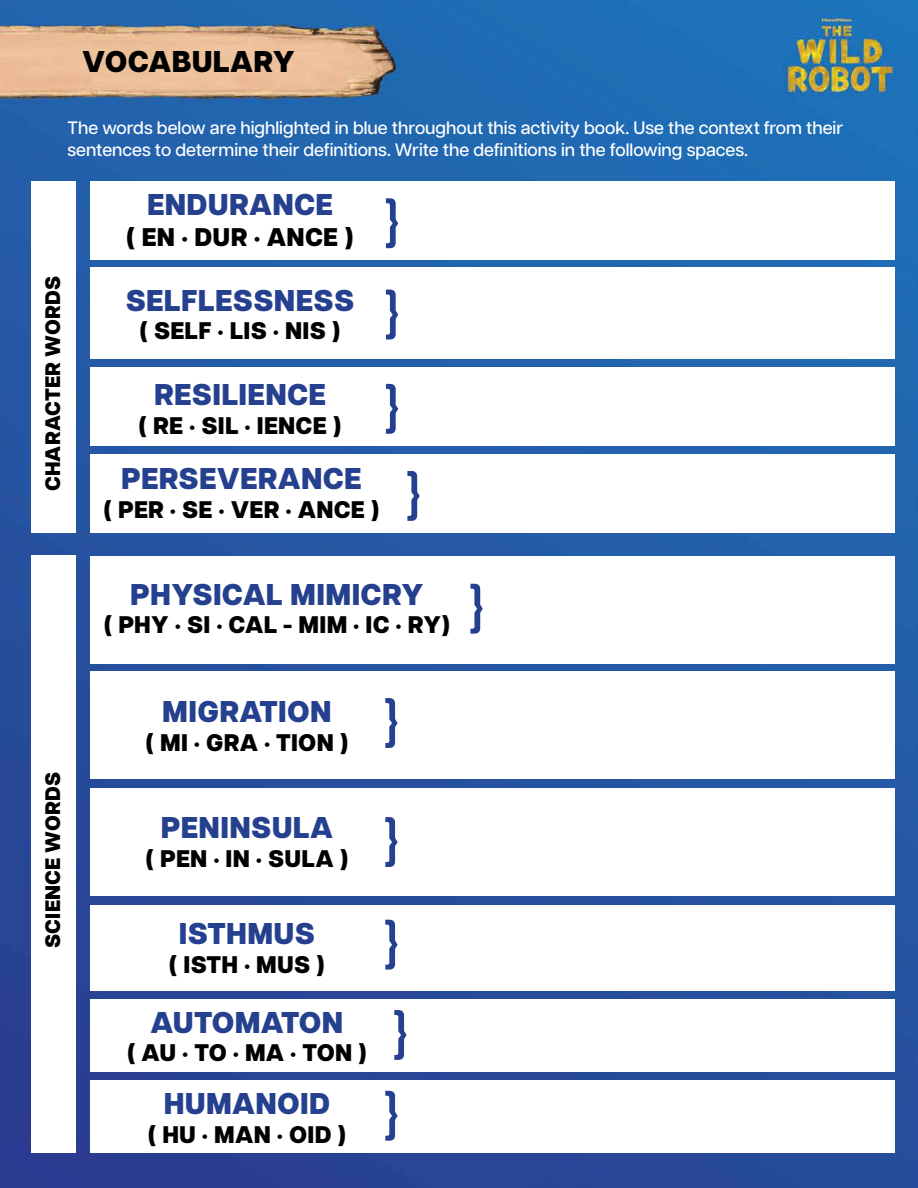
<style>
.page{position:relative;width:918px;height:1188px;background:#fff}
.page>*{position:absolute;margin:0;border:0;box-sizing:border-box;transform-origin:0 0}
.t1{font:500 57px/92.8px "Articulat CF";color:#25408f}
.t2{font:800 30px "Articulat CF";letter-spacing:.01em;color:#25408f}
.t3{font:800 30px "Articulat CF";letter-spacing:.01em;color:#000}
.t4{font:800 25.5px "Articulat CF";letter-spacing:.01em;color:#000}
.t5{font:800 24px "Articulat CF";letter-spacing:.01em;color:#000}
.t6{font:800 21px "Articulat CF";letter-spacing:.01em;color:#000}
.t7{font:500 18px/21.6px "Articulat CF";color:#fff}
</style>
<div class="page">
<img style="left:0;top:1px;width:918px;height:1187px">
<div style="left:90px;top:181px;width:804px;height:78px;background:#fff"></div>
<div style="left:31px;top:181px;width:45px;height:352px;background:#fff"></div>
<div style="left:31px;top:556px;width:45px;height:597px;background:#fff"></div>
<div style="left:90px;top:267px;width:804px;height:92px;background:#fff"></div>
<div style="left:90px;top:905px;width:804px;height:85px;background:#fff"></div>
<div style="left:90px;top:455px;width:804px;height:78px;background:#fff"></div>
<div style="left:90px;top:999px;width:804px;height:73px;background:#fff"></div>
<div style="left:90px;top:1080px;width:804px;height:73px;background:#fff"></div>
<div style="left:90px;top:368px;width:804px;height:78px;background:#fff"></div>
<div style="left:90px;top:556px;width:804px;height:107px;background:#fff"></div>
<div style="left:90px;top:671px;width:804px;height:108px;background:#fff"></div>
<div style="left:90px;top:788px;width:804px;height:108px;background:#fff"></div>
<h2 class="t3" style="left:82px;top:39px;width:214px">VOCABULARY</h2>
<p class="t7" style="left:68px;top:116px;width:777px">The words below are highlighted in blue throughout this activity book. Use the context from their sentences to determine their definitions. Write the definitions in the following spaces.</p>
<h2 class="t2" style="left:147px;top:182px;width:187px">ENDURANCE</h2>
<h3 class="t4" style="left:126px;top:218px;width:229px">( EN • DUR • ANCE )</h3>
<h1 class="t1" style="left:383px;top:171px;width:19px;text-align:justify">} } }</h1>
<p class="t6" style="left:37px;top:491px;width:217px;rotate:-90deg">CHARACTER WORDS</p>
<h2 class="t2" style="left:126px;top:277px;width:230px">SELFLESSNESS</h2>
<h3 class="t5" style="left:139px;top:313px;width:203px">( SELF • LIS • NIS )</h3>
<h2 class="t2" style="left:154px;top:372px;width:173px">RESILIENCE</h2>
<h3 class="t5" style="left:139px;top:407px;width:204px">( RE • SIL • IENCE )</h3>
<h2 class="t2" style="left:121px;top:456px;width:242px">PERSEVERANCE</h2>
<h3 class="t5" style="left:103px;top:492px;width:277px">( PER • SE • VER • ANCE )</h3>
<h1 class="t1" style="left:405px;top:444px;width:19px">}</h1>
<p class="t6" style="left:37px;top:948px;width:178px;rotate:-90deg">SCIENCE WORDS</p>
<h2 class="t2" style="left:130px;top:572px;width:295px">PHYSICAL MIMICRY</h2>
<h3 class="t5" style="left:104px;top:607px;width:348px">( PHY • SI • CAL - MIM • IC • RY)</h3>
<h1 class="t1" style="left:468px;top:557px;width:19px">}</h1>
<h2 class="t2" style="left:162px;top:689px;width:171px">MIGRATION</h2>
<h3 class="t5" style="left:145px;top:724px;width:205px">( MI • GRA • TION )</h3>
<h2 class="t2" style="left:161px;top:805px;width:174px">PENINSULA</h2>
<h3 class="t5" style="left:146px;top:840px;width:204px">( PEN • IN • SULA )</h3>
<h1 class="t1" style="left:383px;top:658px;width:19px;line-height:118.9px">} }</h1>
<h2 class="t2" style="left:179px;top:911px;width:138px">ISTHMUS</h2>
<h3 class="t5" style="left:169px;top:947px;width:158px">( ISTH • MUS )</h3>
<h2 class="t2" style="left:151px;top:1000px;width:194px">AUTOMATON</h2>
<h3 class="t5" style="left:127px;top:1035px;width:241px">( AU • TO • MA • TON )</h3>
<h2 class="t2" style="left:164px;top:1081px;width:168px">HUMANOID</h2>
<h3 class="t5" style="left:148px;top:1117px;width:200px">( HU • MAN • OID )</h3>
<h1 class="t1" style="left:383px;top:894px;width:28px;line-height:90.3px">} }</h1>
<h1 class="t1" style="left:383px;top:1064px;width:19px">}</h1>
</div>
